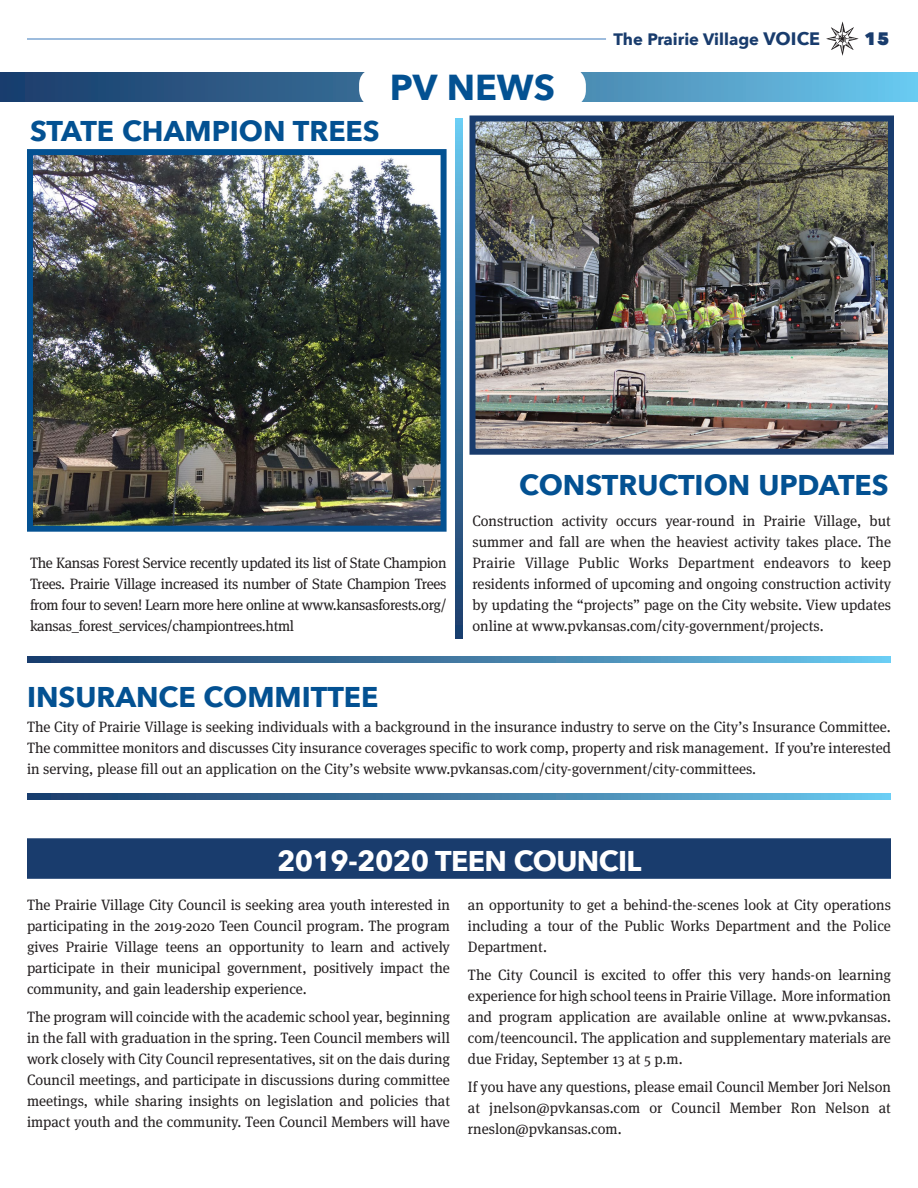
<style>
.page{position:relative;width:918px;height:1188px;background:#fff}
.page>*{position:absolute;margin:0;border:0;box-sizing:border-box;transform-origin:0 0}
.t1{font:700 36px "Avenir Next";color:#035192}
.t2{font:700 28.5px "Avenir Next";color:#035192}
.t3{font:700 28.5px "Avenir Next";letter-spacing:-.02em;color:#fff}
.t4{font:800 18px "Avenir Next";color:#193c6d}
.t5{font:700 16.5px "Avenir Next";color:#193c6d}
.t6{font:15px/21px "Meta Serif Pro";color:#231f20;text-align:justify}
.s1{font-size:18px}
</style>
<div class="page">
<img style="left:826px;top:21px;width:33px;height:35px">
<hr style="left:27px;top:39px;width:579px;height:1px;background:#3c7bbd">
<svg style="left:1px;top:72px;width:917px;height:29px;background:#407da7"></svg>
<svg style="left:0;top:72px;width:1px;height:29px"></svg>
<div style="left:359px;top:68px;width:227px;height:39px;background:#fff;border-radius:16px"></div>
<img style="left:34px;top:156px;width:406px;height:369px">
<div style="left:27px;top:149px;width:420px;height:383px;border:6px solid #035192"></div>
<svg style="left:456px;top:119px;width:6px;height:520px;background:#417da7"></svg>
<svg style="left:27px;top:656px;width:864px;height:6px;background:#417da7"></svg>
<svg style="left:27px;top:793px;width:864px;height:6px;background:#417da7"></svg>
<img style="left:477px;top:123px;width:410px;height:325px">
<div style="left:470px;top:116px;width:424px;height:339px;border:6px solid #193c6d"></div>
<div style="left:27px;top:838px;width:864px;height:41px;background:#193c6d;border:2px solid #193c6d"></div>
<h2 class="t2" style="left:30px;top:106px;width:351px">STATE CHAMPION TREES</h2>
<h1 class="t1" style="left:390px;top:56px;width:167px">PV NEWS</h1>
<p class="t5" style="left:614px;top:25px;width:208px">The Prairie Village <span class="s1">VOICE</span></p>
<p class="t4" style="left:864px;top:27px;width:27px">15</p>
<h2 class="t2" style="left:519px;top:460px;width:371px">CONSTRUCTION UPDATES</h2>
<p class="t6" style="left:30px;top:552px;width:418px">The Kansas Forest Service recently updated its list of State Champion Trees. Prairie Village increased its number of State Champion Trees from four to seven! Learn more here online at www.kansasforests.org/ kansas_forest_services/championtrees.html</p>
<h2 class="t2" style="left:27px;top:672px;width:353px">INSURANCE COMMITTEE</h2>
<p class="t6" style="left:472px;top:510px;width:420px">Construction activity occurs year-round in Prairie Village, but summer and fall are when the heaviest activity takes place. The Prairie Village Public Works Department endeavors to keep residents informed of upcoming and ongoing construction activity by updating the “projects” page on the City website. View updates online at www.pvkansas.com/city-government/projects.</p>
<p class="t6" style="left:27px;top:716px;width:865px">The City of Prairie Village is seeking individuals with a background in the insurance industry to serve on the City’s Insurance Committee.<br>The committee monitors and discusses City insurance coverages specific to work comp, property and risk management. If you’re interested in serving, please fill out an application on the City’s website www.pvkansas.com/city-government/city-committees.</p>
<h2 class="t3" style="left:277px;top:837px;width:366px">2019-2020 TEEN COUNCIL</h2>
<p class="t6" style="left:27px;top:894px;width:425px">The Prairie Village City Council is seeking area youth interested in participating in the 2019-2020 Teen Council program. The program gives Prairie Village teens an opportunity to learn and actively participate in their municipal government, positively impact the community, and gain leadership experience.</p>
<p class="t6" style="left:27px;top:1005px;width:425px">The program will coincide with the academic school year, beginning in the fall with graduation in the spring. Teen Council members will work closely with City Council representatives, sit on the dais during Council meetings, and participate in discussions during committee meetings, while sharing insights on legislation and policies that impact youth and the community. Teen Council Members will have</p>
<p class="t6" style="left:468px;top:894px;width:425px">an opportunity to get a behind-the-scenes look at City operations including a tour of the Public Works Department and the Police Department.</p>
<p class="t6" style="left:468px;top:963px;width:425px">The City Council is excited to offer this very hands-on learning experience for high school teens in Prairie Village. More information and program application are available online at www.pvkansas. com/teencouncil. The application and supplementary materials are due Friday, September 13 at 5 p.m.</p>
<p class="t6" style="left:468px;top:1075px;width:425px">If you have any questions, please email Council Member Jori Nelson at jnelson@pvkansas.com or Council Member Ron Nelson at rneslon@pvkansas.com.</p>
</div>
